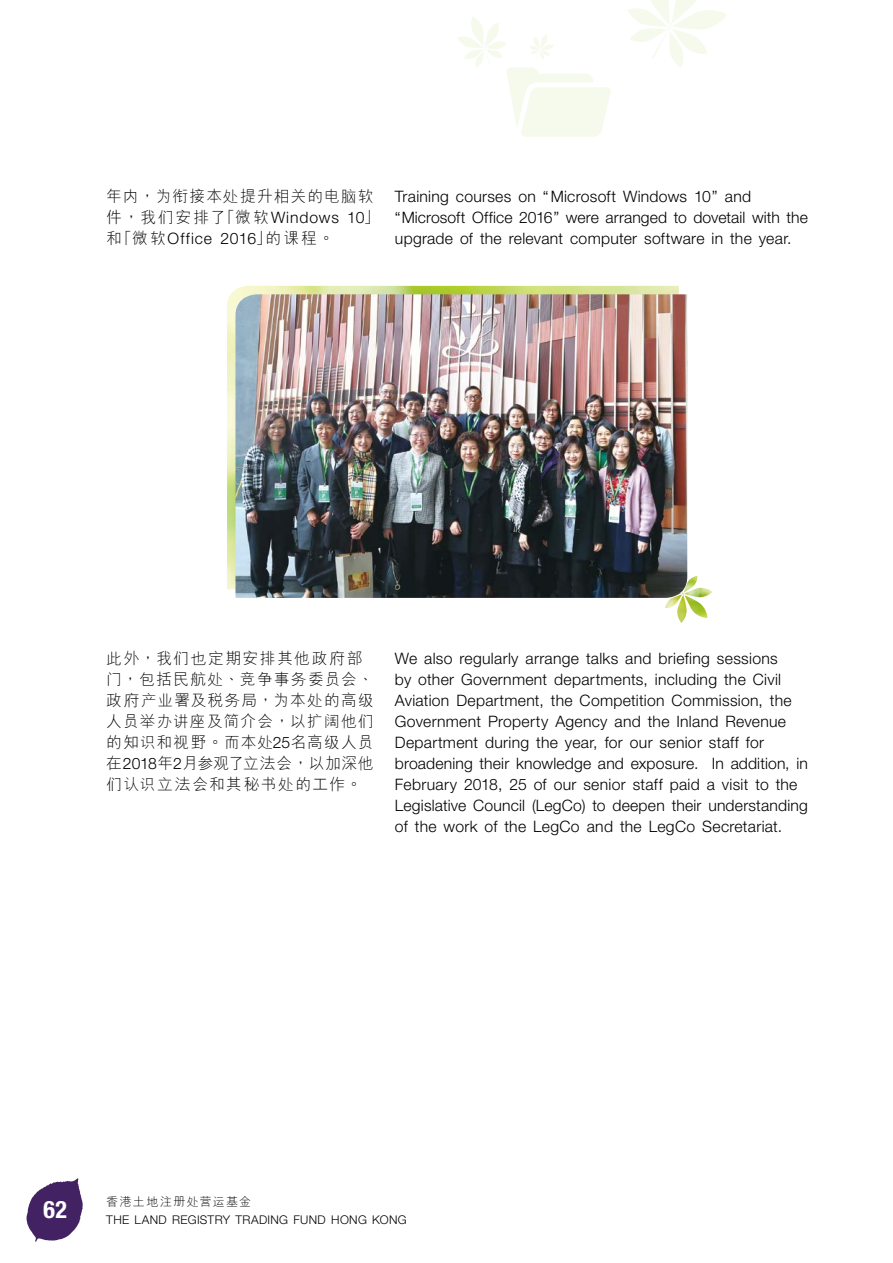
<style>
.page{position:relative;width:893px;height:1263px;background:#fff}
.page>*{position:absolute;margin:0;border:0;box-sizing:border-box;transform-origin:0 0}
.t1{font:700 condensed 24px "Helvetica Neue LT Std";color:#fff}
.t2{font:300 15.75px/21px "Helvetica Neue LT Std";letter-spacing:.015em;color:#000}
.t3{font:300 15.75px/21px "M Hei PRC";letter-spacing:.07em;color:#000}
.t4{font:300 12px "Helvetica Neue LT Std";letter-spacing:.03em;color:#000}
.t5{font:300 12px "M Hei PRC";letter-spacing:.11em;color:#000}
.s1{font-family:"M Hei HK"}
.s2{font-family:"Helvetica Neue LT Std"}
</style>
<div class="page">
<svg style="left:458px;top:17px;width:153px;height:120px"></svg>
<svg style="left:628px;top:0;width:99px;height:67px"></svg>
<img style="left:227px;top:286px;width:452px;height:303px">
<img style="left:665px;top:575px;width:47px;height:48px">
<img style="left:235px;top:294px;width:452px;height:304px">
<svg style="left:27px;top:1178px;width:56px;height:64px"></svg>
<p class="t3" style="left:106px;top:186px;width:275px">年内<span class="s1">，</span>为衔接本处提升相关的电脑软件<span class="s1">，</span>我们安排了<span class="s1">「</span>微软<span class="s2">Windows 10</span><span class="s1">」</span>和<span class="s1">「</span>微软<span class="s2">Office 2016</span><span class="s1">」</span>的课程<span class="s1">。</span></p>
<p class="t2" style="left:395px;top:186px;width:414px">Training courses on “Microsoft Windows 10” and “Microsoft Office 2016” were arranged to dovetail with the upgrade of the relevant computer software in the year.</p>
<p class="t3" style="left:106px;top:648px;width:269px">此外<span class="s1">，</span>我们也定期安排其他政府部门<span class="s1">，</span>包括民航处<span class="s1">、</span>竞争事务委员会<span class="s1">、</span>政府产业署及税务局<span class="s1">，</span>为本处的高级人员举办讲座及简介会<span class="s1">，</span>以扩阔他们的知识和视野<span class="s1">。</span>而本处<span class="s2">25</span>名高级人员在<span class="s2">2018</span>年<span class="s2">2</span>月参观了立法会<span class="s1">，</span>以加深他们认识立法会和其秘书处的工作<span class="s1">。</span></p>
<p class="t2" style="left:395px;top:648px;width:414px">We also regularly arrange talks and briefing sessions<br>by other Government departments, including the Civil Aviation Department, the Competition Commission, the Government Property Agency and the Inland Revenue Department during the year, for our senior staff for broadening their knowledge and exposure. In addition, in February 2018, 25 of our senior staff paid a visit to the Legislative Council (LegCo) to deepen their understanding of the work of the LegCo and the LegCo Secretariat.</p>
<h1 class="t1" style="left:44px;top:1194px;width:25px">62</h1>
<p class="t5" style="left:106px;top:1195px;width:146px">香港土地注册处营运基金</p>
<p class="t4" style="left:106px;top:1212px;width:302px">THE LAND REGISTRY TRADING FUND HONG KONG</p>
</div>
